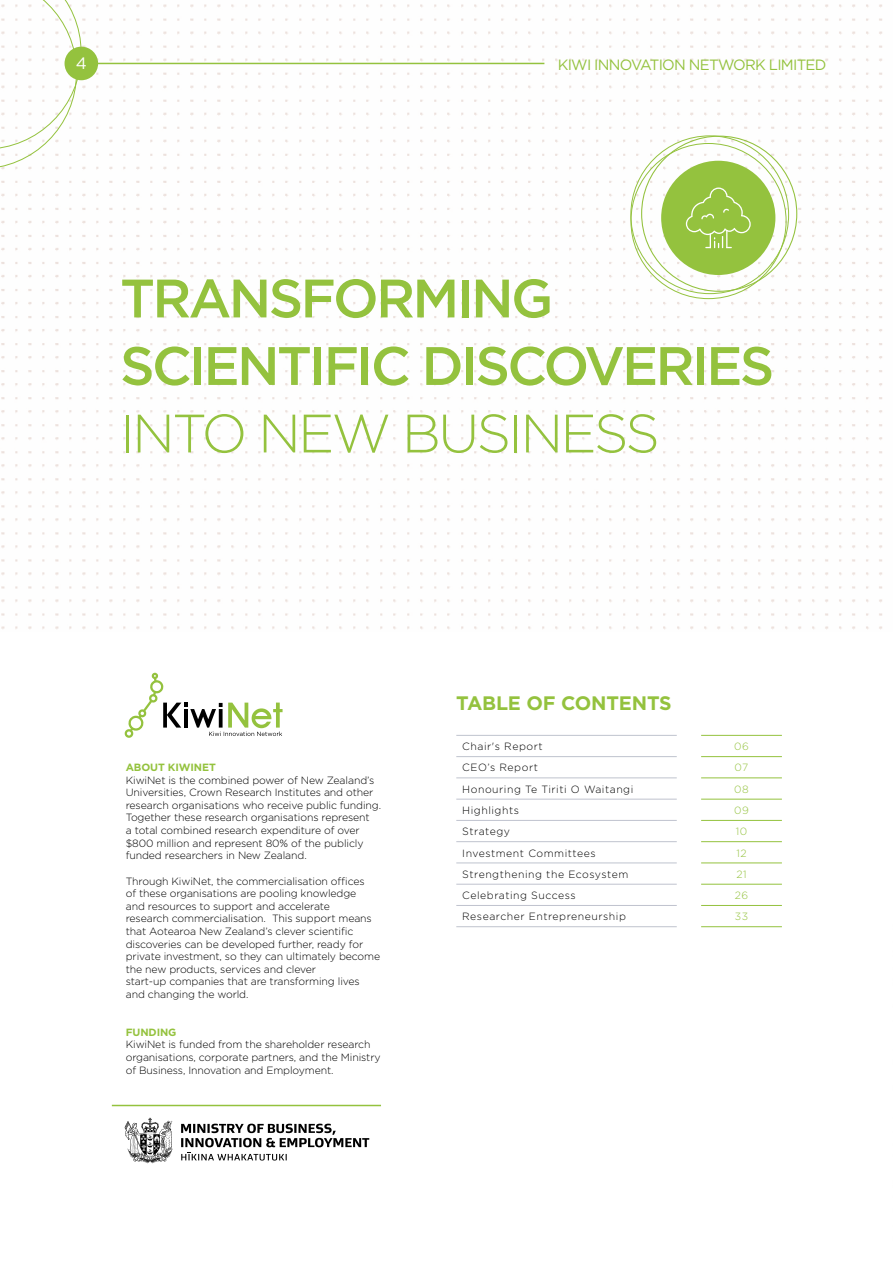
<style>
.page{position:relative;width:893px;height:1263px;background:#fff}
.page>*{position:absolute;margin:0;border:0;box-sizing:border-box;transform-origin:0 0}
.t1{font:500 54px/67.5px "Gotham";letter-spacing:-.05em;color:#94c23e}
.t2{font:300 54px "Gotham";letter-spacing:-.05em;color:#94c23e}
.t3{font:700 19.5px "Gotham";letter-spacing:-.01em;color:#94c23e}
.t4{font:16.5px "Gotham";color:#fff}
.t5{font:14.85px "Gotham";letter-spacing:-.05em;color:#94c23e}
.t6{font:300 10.5px/12.6px "Gotham";letter-spacing:-.01em;color:#000}
.t7{font:300 10.5px "Gotham";letter-spacing:.05em;color:#000}
.t8{font:700 10.5px "Gotham";letter-spacing:-.01em;color:#94c23e}
.t9{font:300 10.5px "Gotham";letter-spacing:.05em;color:#94c23e}
.t10{font:300 10.5px "Gotham";letter-spacing:.045em;color:#000}
</style>
<div class="page">
<img style="left:1px;top:4px;width:881px;height:626px">
<hr style="left:98px;top:63px;width:446px;height:1px;background:#94c23e">
<svg style="left:0;top:0;width:82px;height:169px"></svg>
<div style="left:65px;top:47px;width:33px;height:33px;background:#94c23e;border-radius:50%"></div>
<hr style="left:456px;top:735px;width:221px;height:1px;background:#bfc3ce">
<hr style="left:456px;top:756px;width:221px;height:1px;background:#bfc3ce">
<hr style="left:456px;top:777px;width:221px;height:1px;background:#bfc3ce">
<hr style="left:456px;top:799px;width:221px;height:1px;background:#bfc3ce">
<hr style="left:456px;top:820px;width:221px;height:1px;background:#bfc3ce">
<hr style="left:456px;top:841px;width:221px;height:1px;background:#bfc3ce">
<hr style="left:456px;top:862px;width:221px;height:1px;background:#bfc3ce">
<hr style="left:456px;top:884px;width:221px;height:1px;background:#bfc3ce">
<hr style="left:456px;top:905px;width:221px;height:1px;background:#bfc3ce">
<hr style="left:456px;top:926px;width:221px;height:1px;background:#bfc3ce">
<hr style="left:701px;top:735px;width:81px;height:1px;background:#94c23e">
<hr style="left:701px;top:756px;width:81px;height:1px;background:#94c23e">
<hr style="left:701px;top:777px;width:81px;height:1px;background:#94c23e">
<hr style="left:701px;top:799px;width:81px;height:1px;background:#94c23e">
<hr style="left:701px;top:820px;width:81px;height:1px;background:#94c23e">
<hr style="left:701px;top:841px;width:81px;height:1px;background:#94c23e">
<hr style="left:701px;top:862px;width:81px;height:1px;background:#94c23e">
<hr style="left:701px;top:884px;width:81px;height:1px;background:#94c23e">
<hr style="left:701px;top:905px;width:81px;height:1px;background:#94c23e">
<hr style="left:701px;top:926px;width:81px;height:1px;background:#94c23e">
<svg style="left:125px;top:1118px;width:48px;height:45px"></svg>
<svg style="left:181px;top:1124px;width:188px;height:36px"></svg>
<svg style="left:125px;top:673px;width:158px;height:65px"></svg>
<hr style="left:112px;top:1105px;width:269px;height:1px;background:#94c23e">
<div style="left:661px;top:161px;width:114px;height:114px;background:#94c23e;border-radius:50%"></div>
<svg style="left:686px;top:188px;width:65px;height:60px"></svg>
<h3 class="t4" style="left:76px;top:52px;width:13px">4</h3>
<h3 class="t5" style="left:558px;top:55px;width:270px">KIWI INNOVATION NETWORK LIMITED</h3>
<h1 class="t1" style="left:120px;top:264px;width:656px">TRANSFORMING<br>SCIENTIFIC DISCOVERIES</h1>
<h1 class="t2" style="left:120px;top:399px;width:541px">INTO NEW BUSINESS</h1>
<p class="t8" style="left:126px;top:760px;width:92px">ABOUT KIWINET</p>
<p class="t6" style="left:126px;top:773px;width:257px">KiwiNet is the combined power of New Zealand’s Universities, Crown Research Institutes and other research organisations who receive public funding.<br>Together these research organisations represent<br>a total combined research expenditure of over $800 million and represent 80% of the publicly funded researchers in New Zealand.</p>
<p class="t6" style="left:126px;top:874px;width:256px">Through KiwiNet, the commercialisation offices<br>of these organisations are pooling knowledge<br>and resources to support and accelerate<br>research commercialisation. This support means that Aotearoa New Zealand’s clever scientific discoveries can be developed further, ready for private investment, so they can ultimately become the new products, services and clever<br>start-up companies that are transforming lives and changing the world.</p>
<p class="t8" style="left:126px;top:1025px;width:52px">FUNDING</p>
<p class="t6" style="left:126px;top:1038px;width:256px">KiwiNet is funded from the shareholder research organisations, corporate partners, and the Ministry of Business, Innovation and Employment.</p>
<h2 class="t3" style="left:456px;top:690px;width:217px">TABLE OF CONTENTS</h2>
<p class="t7" style="left:462px;top:740px;width:82px">Chair's Report</p>
<p class="t9" style="left:734px;top:740px;width:16px">06</p>
<p class="t7" style="left:462px;top:761px;width:77px">CEO’s Report</p>
<p class="t9" style="left:735px;top:761px;width:15px">07</p>
<p class="t7" style="left:462px;top:782px;width:173px">Honouring Te Tiriti O Waitangi</p>
<p class="t9" style="left:734px;top:782px;width:16px">08</p>
<p class="t7" style="left:462px;top:804px;width:58px">Highlights</p>
<p class="t9" style="left:734px;top:804px;width:16px">09</p>
<p class="t10" style="left:462px;top:825px;width:49px">Strategy</p>
<p class="t9" style="left:736px;top:825px;width:13px">10</p>
<p class="t7" style="left:462px;top:846px;width:135px">Investment Committees</p>
<p class="t9" style="left:736px;top:846px;width:12px">12</p>
<p class="t7" style="left:462px;top:867px;width:167px">Strengthening the Ecosystem</p>
<p class="t9" style="left:736px;top:867px;width:12px">21</p>
<p class="t7" style="left:462px;top:889px;width:115px">Celebrating Success</p>
<p class="t9" style="left:735px;top:889px;width:15px">26</p>
<p class="t7" style="left:462px;top:910px;width:165px">Researcher Entrepreneurship</p>
<p class="t9" style="left:735px;top:910px;width:15px">33</p>
</div>
